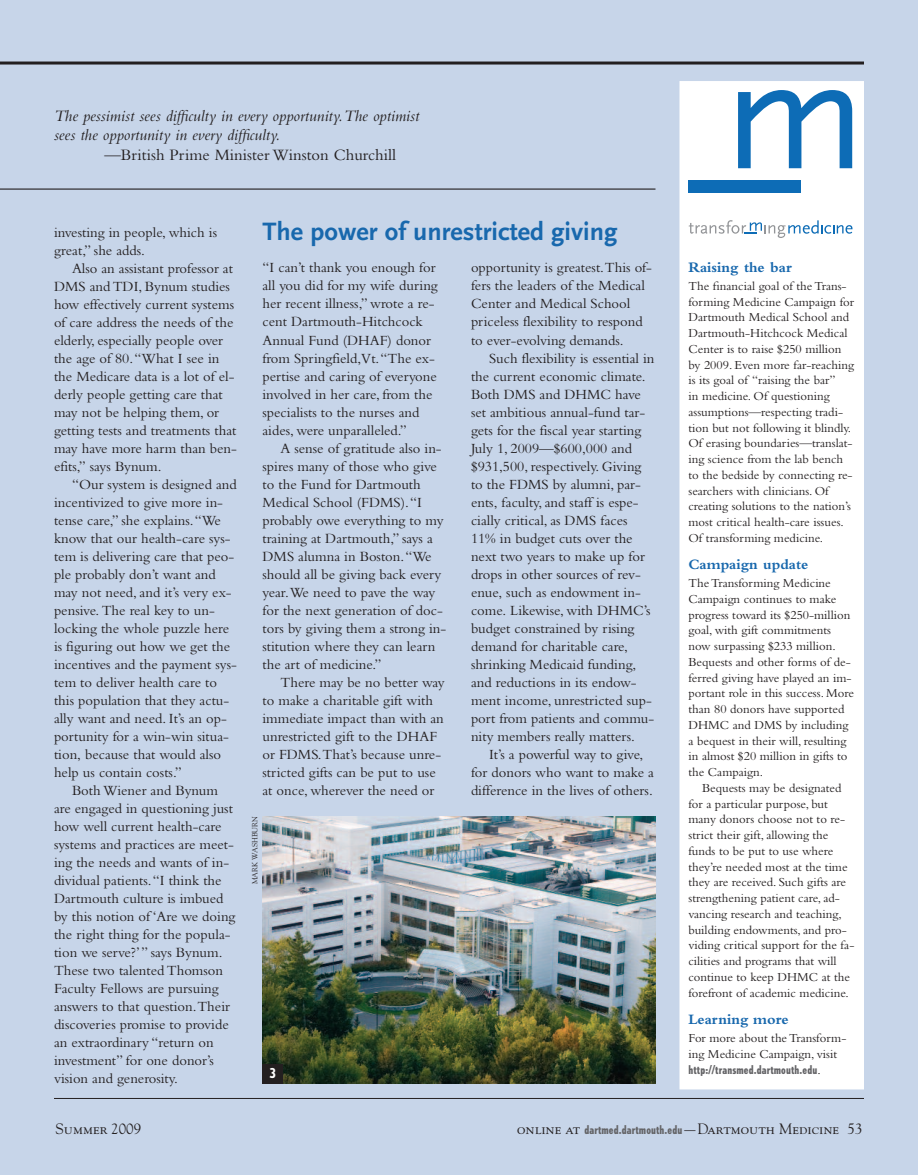
<style>
.page{position:relative;width:918px;height:1175px;background:#fff}
.page>*{position:absolute;margin:0;border:0;box-sizing:border-box;transform-origin:0 0}
.t1{font:700 26.25px "Scala Sans";color:#1868ad}
.t2{font:italic 16.5px/19.8px "Bembo";color:#231f20}
.t3{font:16.5px "Bembo";color:#231f20}
.t4{font:15px "Goudy SC";color:#231f20}
.t5{font:700 15px "Bembo";color:#1868ad}
.t6{font:14.7px/18px "Bembo";color:#231f20}
.t7{font:800 condensed 13.5px "Tempo";color:#fff}
.t8{font:12.75px/15.8px "Bembo";color:#231f20}
.t9{font:800 condensed 12px "Tempo";letter-spacing:.01em;color:#636366}
.t10{font:7.5px "Goudy";color:#231f20}
.s1{font-family:"Bembo";font-weight:400;font-stretch:normal;font-size:12.75px;color:#231f20}
.s2{font-family:"Goudy"}
.s3{font-family:"Tempo";font-weight:800;font-stretch:condensed;font-size:12px;color:#636366}
</style>
<div class="page">
<div style="left:0;top:0;width:918px;height:1174px;background:#c7d5e9"></div>
<hr style="left:54px;top:1098px;width:810px;height:1px;background:#231f20">
<div style="left:681px;top:82px;width:181px;height:1006px;background:#fff"></div>
<div style="left:680px;top:81px;width:184px;height:1008px;border:2px solid #fff"></div>
<svg style="left:738px;top:90px;width:114px;height:78px"></svg>
<div style="left:688px;top:181px;width:113px;height:12px;background:#0d6cb6"></div>
<hr style="left:0;top:62px;width:864px;height:2px;background:#231f20">
<hr style="left:0;top:188px;width:656px;height:2px;background:#231f20">
<svg style="left:689px;top:220px;width:163px;height:18px"></svg>
<img style="left:262px;top:816px;width:394px;height:267px">
<div style="left:262px;top:1064px;width:21px;height:19px;background:#231f20"></div>
<p class="t2" style="left:54px;top:107px;width:367px">The pessimist sees difficulty in every opportunity.The optimist sees the opportunity in every difficulty.</p>
<p class="t3" style="left:104px;top:149px;width:293px">—British Prime Minister Winston Churchill</p>
<p class="t6" style="left:54px;top:224px;width:165px">investing in people, which is great,” she adds.</p>
<p class="t6" style="left:54px;top:260px;width:185px;text-indent:18px">Also an assistant professor at<br>DMS and TDI, Bynum studies how effectively current systems of care address the needs of the elderly, especially people over the age of 80.“What I see in the Medicare data is a lot of el&shy;derly people getting care that may not be helping them, or getting tests and treatments that may have more harm than ben&shy;efits,” says Bynum.</p>
<p class="t6" style="left:54px;top:476px;width:184px;text-indent:18px">“Our system is designed and incentivized to give more in&shy;tense care,” she explains.“We know that our health-care sys&shy;tem is delivering care that peo&shy;ple probably don’t want and may not need, and it’s very ex&shy;pensive. The real key to un&shy;locking the whole puzzle here is figuring out how we get the incentives and the payment sys&shy;tem to deliver health care to this population that they actu&shy;ally want and need. It’s an op&shy;portunity for a win-win situa&shy;tion, because that would also help us contain costs.”</p>
<p class="t6" style="left:54px;top:782px;width:183px;text-indent:18px">Both Wiener and Bynum are engaged in questioning just how well current health-care systems and practices are meet&shy;ing the needs and wants of in&shy;dividual patients.“I think the<br>Dartmouth culture is imbued by this notion of ‘Are we doing the right thing for the popula&shy;tion we serve?’” says Bynum.<br>These two talented Thomson<br>Faculty Fellows are pursuing answers to that question.Their discoveries promise to provide an extraordinary “return on investment” for one donor’s vision and generosity.</p>
<h1 class="t1" style="left:262px;top:223px;width:356px">The power of unrestricted giving</h1>
<p class="t6" style="left:262px;top:260px;width:177px">“I can’t thank you enough for all you did for my wife during her recent illness,” wrote a re&shy;cent Dartmouth-Hitchcock<br>Annual Fund (DHAF) donor from Springfield,Vt.“The ex&shy;pertise and caring of everyone involved in her care, from the specialists to the nurses and aides, were unparalleled.”</p>
<p class="t6" style="left:262px;top:440px;width:185px;text-indent:18px">A sense of gratitude also in&shy;spires many of those who give to the Fund for Dartmouth<br>Medical School (FDMS).“I probably owe everything to my training at Dartmouth,” says a<br>DMS alumna in Boston.“We should all be giving back every year.We need to pave the way for the next generation of doc&shy;tors by giving them a strong in&shy;stitution where they can learn the art of medicine.”</p>
<p class="t6" style="left:262px;top:674px;width:184px;text-indent:18px">There may be no better way to make a charitable gift with immediate impact than with an unrestricted gift to the DHAF or FDMS.That’s because unre&shy;stricted gifts can be put to use at once, wherever the need or</p>
<p class="t6" style="left:471px;top:260px;width:183px">opportunity is greatest.This of&shy;fers the leaders of the Medical<br>Center and Medical School priceless flexibility to respond to ever-evolving demands.</p>
<p class="t6" style="left:471px;top:350px;width:185px;text-indent:18px">Such flexibility is essential in the current economic climate.<br>Both DMS and DHMC have set ambitious annual-fund tar&shy;gets for the fiscal year starting<br>July 1, 2009—$600,000 and $931,500, respectively. Giving to the FDMS by alumni, par&shy;ents, faculty, and staff is espe&shy;cially critical, as DMS faces<br>11% in budget cuts over the next two years to make up for drops in other sources of rev&shy;enue, such as endowment in&shy;come. Likewise, with DHMC’s budget constrained by rising demand for charitable care, shrinking Medicaid funding, and reductions in its endow&shy;ment income, unrestricted sup&shy;port from patients and commu&shy;nity members really matters.</p>
<p class="t6" style="left:471px;top:746px;width:185px;text-align:center">It’s a powerful way to give,<br>for donors who want to make a difference in the lives of others.</p>
<p class="t10" style="left:251px;top:884px;width:70px;rotate:-90deg">MARK WASHBURN</p>
<p class="t7" style="left:269px;top:1067px;width:8px">3</p>
<p class="t5" style="left:688px;top:262px;width:105px">Raising the bar</p>
<p class="t8" style="left:688px;top:279px;width:167px">The financial goal of the Trans&shy;forming Medicine Campaign for<br>Dartmouth Medical School and<br>Dartmouth-Hitchcock Medical<br>Center is to raise $250 million by 2009. Even more far-reaching is its goal of “raising the bar”<br>in medicine. Of questioning assumptions—respecting tradi&shy;tion but not following it blindly.<br>Of erasing boundaries—translat&shy;ing science from the lab bench to the bedside by connecting re&shy;searchers with clinicians. Of creating solutions to the nation’s most critical health-care issues.<br>Of transforming medicine.</p>
<p class="t5" style="left:688px;top:559px;width:121px">Campaign update</p>
<p class="t8" style="left:688px;top:576px;width:167px">The Transforming Medicine<br>Campaign continues to make progress toward its $250-million goal, with gift commitments now surpassing $233 million.<br>Bequests and other forms of de&shy;ferred giving have played an im&shy;portant role in this success. More than 80 donors have supported<br>DHMC and DMS by including a bequest in their will, resulting in almost $20 million in gifts to the Campaign.</p>
<p class="t8" style="left:688px;top:781px;width:167px;text-indent:14px">Bequests may be designated for a particular purpose, but many donors choose not to re&shy;strict their gift, allowing the funds to be put to use where they’re needed most at the time they are received. Such gifts are strengthening patient care, ad&shy;vancing research and teaching, building endowments, and pro&shy;viding critical support for the fa&shy;cilities and programs that will continue to keep DHMC at the forefront of academic medicine.</p>
<p class="t5" style="left:688px;top:1014px;width:102px">Learning more</p>
<p class="t8" style="left:688px;top:1031px;width:159px">For more about the Transform&shy;ing Medicine Campaign, visit</p>
<p class="t9" style="left:688px;top:1064px;width:134px">http://transmed.dartmouth.edu<span class="s1">.</span></p>
<p class="t4" style="left:56px;top:1122px;width:87px">Summer <span class="s2">2009</span></p>
<p class="t4" style="left:517px;top:1122px;width:347px">online at <span class="s3">dartmed.dartmouth.edu</span>—Dartmouth Medicine <span class="s2">53</span></p>
</div>
